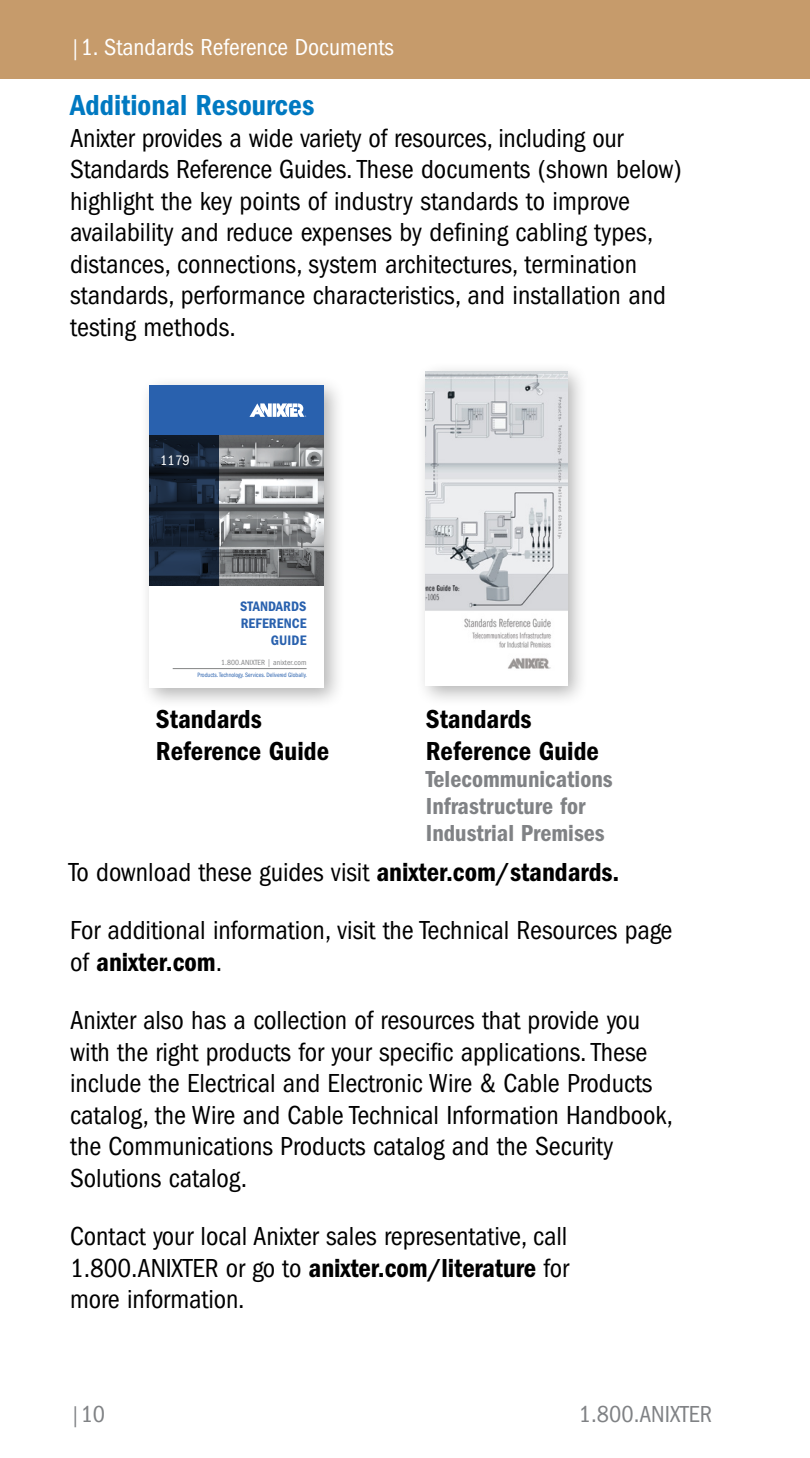
<style>
.page{position:relative;width:810px;height:1458px;background:#fff}
.page>*{position:absolute;margin:0;border:0;box-sizing:border-box;transform-origin:0 0}
.t1{font:30px "ITC Franklin Gothic Std Dm Cd";color:#0079c1}
.t2{font:condensed 27px/31.5px "ITC Franklin Gothic Std";letter-spacing:-.005em;color:#000}
.t3{font:27px/31.5px "ITC Franklin Gothic Std Dm Cd";color:#000}
.t4{font:24px/27px "ITC Franklin Gothic Std Dm Cd";color:#808285}
.t5{font:condensed 24px "ITC Franklin Gothic Std";color:#fff}
.t6{font:condensed 24px "ITC Franklin Gothic Std";color:#808285}
.t7{font:14.1px/16.8px "ITC Franklin Gothic Std Dm Cd";letter-spacing:.01em;color:#2961ae;text-align:right}
.t8{font:condensed 14.1px "ITC Franklin Gothic Std";color:#fff}
.t9{font:condensed 7.8px "ITC Franklin Gothic Std";letter-spacing:.01em;color:#838485}
.t10{font:condensed 6.6px "ITC Franklin Gothic Std";color:#2961ae;scale:.93 1}
.s1{font-size:21px}
.s2{font-family:"ITC Franklin Gothic Std Dm Cd";font-stretch:normal}
.s3{font-family:"ITC Franklin Gothic Std";font-stretch:condensed}
</style>
<div class="page">
<div style="left:0;top:0;width:810px;height:78px;background:#c69b6b"></div>
<div style="left:139px;top:375px;width:207px;height:335px;background:#000;opacity:.3"></div>
<div style="left:149px;top:386px;width:174px;height:302px;background:#fff"></div>
<div style="left:149px;top:386px;width:174px;height:49px;background:#2961ae"></div>
<svg style="left:249px;top:403px;width:57px;height:14px"></svg>
<img style="left:219px;top:435px;width:104px;height:150px">
<hr style="left:173px;top:668px;width:134px;height:1px;background:#838485">
<svg style="left:149px;top:435px;width:70px;height:150px;background:#172538"></svg>
<div style="left:415px;top:361px;width:175px;height:347px;background:#000;opacity:.3"></div>
<img style="left:426px;top:372px;width:141px;height:314px">
<p class="t5" style="left:70px;top:34px;width:325px"><span class="s1">|</span>1. Standards Reference Documents</p>
<p class="t1" style="left:70px;top:88px;width:246px">Additional Resources</p>
<p class="t2" style="left:70px;top:122px;width:613px">Anixter provides a wide variety of resources, including our Standards Reference Guides. These documents (shown below) highlight the key points of industry standards to improve availability and reduce expenses by defining cabling types, distances, connections, system architectures, termination standards, performance characteristics, and installation and testing methods.</p>
<p class="t8" style="left:160px;top:453px;width:31px">1179</p>
<p class="t7" style="left:240px;top:598px;width:68px">STANDARDS<br>REFERENCE<br>GUIDE</p>
<p class="t10" style="left:198px;top:671px;width:119px">Products.Technology. Services. Delivered Globally.</p>
<p class="t9" style="left:221px;top:658px;width:87px">1.800.ANIXTER | anixter.com</p>
<p class="t3" style="left:156px;top:704px;width:175px">Standards<br>Reference Guide</p>
<p class="t3" style="left:426px;top:704px;width:175px">Standards<br>Reference Guide</p>
<p class="t4" style="left:426px;top:765px;width:188px">Telecommunications<br>Infrastructure for<br>Industrial Premises</p>
<p class="t2" style="left:69px;top:843px;width:605px;line-height:58.5px">To download these guides visit <span class="s2">anixter.com/standards.<br></span>For additional information, visit the Technical Resources page</p>
<p class="t3" style="left:70px;top:946px;width:153px"><span class="s3">of</span> anixter.com<span class="s3">.</span></p>
<p class="t2" style="left:70px;top:1005px;width:604px">Anixter also has a collection of resources that provide you with the right products for your specific applications. These include the Electrical and Electronic Wire &amp; Cable Products catalog, the Wire and Cable Technical Information Handbook, the Communications Products catalog and the Security Solutions catalog.</p>
<p class="t2" style="left:70px;top:1221px;width:500px;text-align:justify">Contact your local Anixter sales representative, call 1.800.ANIXTER or go to <span class="s2">anixter.com/literature</span> for more information.</p>
<p class="t6" style="left:70px;top:1400px;width:37px"><span class="s1">|</span>10</p>
<p class="t6" style="left:579px;top:1400px;width:135px">1.800.ANIXTER</p>
</div>
